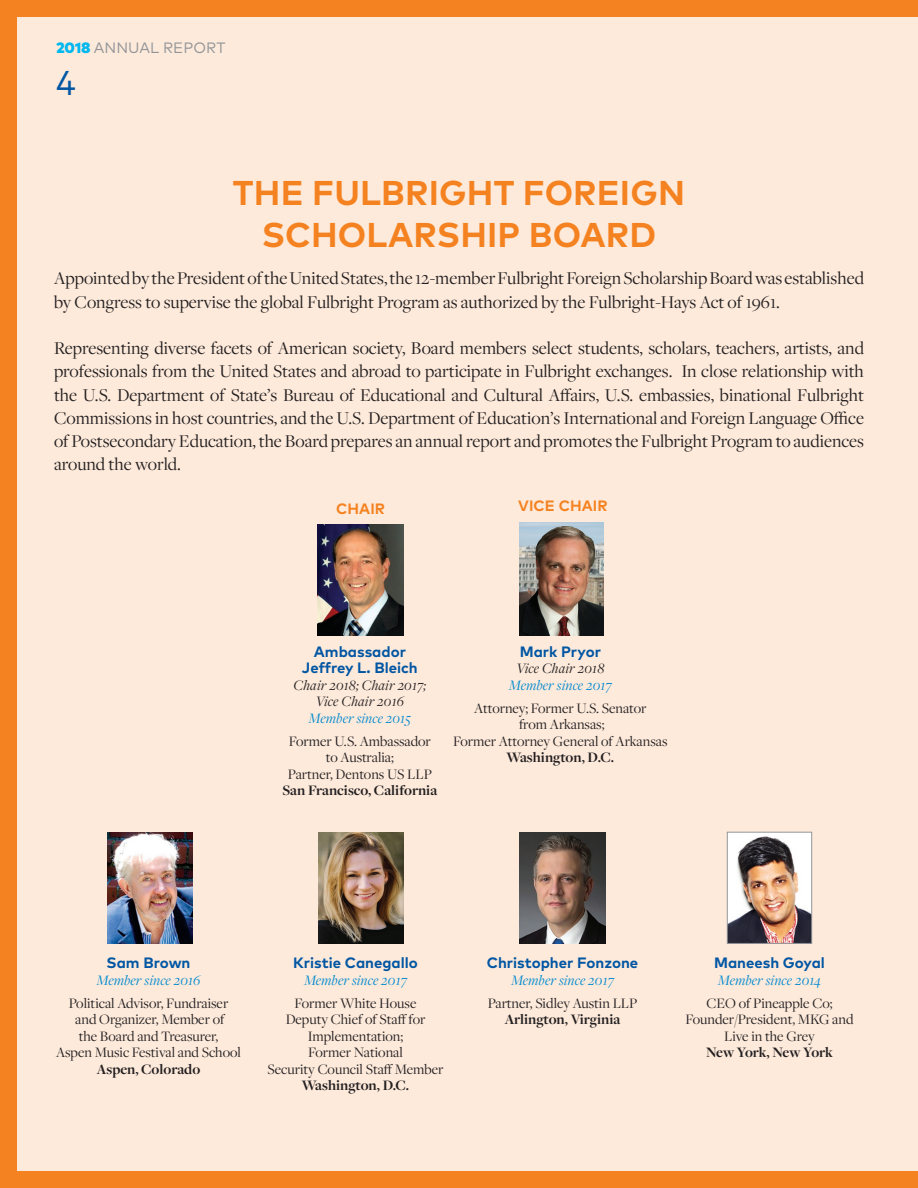
<style>
.page{position:relative;width:918px;height:1188px;background:#f58220}
.page>*{position:absolute;margin:0;border:0;box-sizing:border-box;transform-origin:0 0}
.t1{font:700 34.35px/41.2px "Mark Pro";letter-spacing:.005em;color:#f58220;text-align:center}
.t2{font:34.35px "Mark Pro";color:#0156a3}
.t3{font:18.75px/23.2px "Freight Disp Pro";color:#231f20}
.t4{font:15px/16.5px "Freight Disp Pro";color:#231f20;text-align:center}
.t5{font:700 15px "Freight Disp Pro";color:#231f20}
.t6{font:italic 15px "Freight Disp Pro";letter-spacing:.01em;color:#0089cf}
.t7{font:700 15px/16.5px "Mark Pro";color:#0156a3;text-align:center}
.t8{font:italic 15px/16.5px "Freight Disp Pro";letter-spacing:.01em;color:#231f20;text-align:center}
.t9{font:15px "Mark Pro";letter-spacing:.005em;color:#939598}
.t10{font:700 15px "Mark Pro";letter-spacing:.005em;color:#f58220}
.s1{font-weight:900;color:#00b8f0}
</style>
<div class="page">
<div style="left:17px;top:17px;width:901px;height:1154px;background:#fdeadb"></div>
<img style="left:520px;top:832px;width:85px;height:111px">
<img style="left:107px;top:832px;width:85px;height:111px">
<img style="left:318px;top:524px;width:85px;height:112px">
<img style="left:318px;top:832px;width:85px;height:111px">
<img style="left:729px;top:834px;width:81px;height:108px">
<div style="left:727px;top:832px;width:85px;height:112px;border:1px solid #939598"></div>
<img style="left:520px;top:523px;width:84px;height:113px">
<p class="t9" style="left:56px;top:37px;width:171px"><span class="s1">2018</span> ANNUAL REPORT</p>
<h1 class="t2" style="left:56px;top:57px;width:21px">4</h1>
<h1 class="t1" style="left:233px;top:170px;width:454px">THE FULBRIGHT FOREIGN<br>SCHOLARSHIP BOARD</h1>
<p class="t3" style="left:54px;top:266px;width:811px">Appointed by the President of the United States, the 12-member Fulbright Foreign Scholarship Board was established by Congress to supervise the global Fulbright Program as authorized by the Fulbright-Hays Act of 1961.</p>
<p class="t3" style="left:54px;top:336px;width:812px;text-align:justify">Representing diverse facets of American society, Board members select students, scholars, teachers, artists, and professionals from the United States and abroad to participate in Fulbright exchanges. In close relationship with the U.S. Department of State’s Bureau of Educational and Cultural Affairs, U.S. embassies, binational Fulbright Commissions in host countries, and the U.S. Department of Education’s International and Foreign Language Office of Postsecondary Education, the Board prepares an annual report and promotes the Fulbright Program to audiences around the world.</p>
<p class="t10" style="left:336px;top:497px;width:50px">CHAIR</p>
<p class="t10" style="left:518px;top:494px;width:91px">VICE CHAIR</p>
<p class="t7" style="left:302px;top:642px;width:117px">Ambassador<br>Jeffrey L. Bleich</p>
<p class="t8" style="left:294px;top:676px;width:134px">Chair 2018; Chair 2017;<br>Vice Chair 2016</p>
<p class="t6" style="left:309px;top:708px;width:104px">Member since 2015</p>
<p class="t4" style="left:288px;top:732px;width:145px">Former U.S. Ambassador to Australia;<br>Partner, Dentons US LLP</p>
<p class="t5" style="left:282px;top:781px;width:156px">San Francisco, California</p>
<p class="t7" style="left:520px;top:642px;width:83px">Mark Pryor</p>
<p class="t8" style="left:516px;top:660px;width:89px">Vice Chair 2018</p>
<p class="t6" style="left:509px;top:675px;width:105px">Member since 2017</p>
<p class="t4" style="left:453px;top:699px;width:216px">Attorney; Former U.S. Senator<br>from Arkansas;<br>Former Attorney General of Arkansas</p>
<p class="t5" style="left:507px;top:748px;width:109px">Washington, D.C.</p>
<p class="t7" style="left:106px;top:953px;width:86px">Sam Brown</p>
<p class="t6" style="left:97px;top:970px;width:105px">Member since 2016</p>
<p class="t4" style="left:56px;top:994px;width:186px">Political Advisor, Fundraiser<br>and Organizer, Member of<br>the Board and Treasurer,<br>Aspen Music Festival and School</p>
<p class="t5" style="left:97px;top:1059px;width:105px">Aspen, Colorado</p>
<p class="t7" style="left:293px;top:953px;width:126px">Kristie Canegallo</p>
<p class="t6" style="left:304px;top:970px;width:105px">Member since 2017</p>
<p class="t4" style="left:268px;top:994px;width:177px">Former White House<br>Deputy Chief of Staff for<br>Implementation;<br>Former National<br>Security Council Staff Member</p>
<p class="t5" style="left:302px;top:1076px;width:109px">Washington, D.C.</p>
<p class="t7" style="left:487px;top:953px;width:153px">Christopher Fonzone</p>
<p class="t6" style="left:511px;top:970px;width:105px">Member since 2017</p>
<p class="t4" style="left:488px;top:994px;width:151px">Partner, Sidley Austin LLP</p>
<p class="t5" style="left:505px;top:1010px;width:117px">Arlington, Virginia</p>
<p class="t7" style="left:714px;top:953px;width:112px">Maneesh Goyal</p>
<p class="t6" style="left:718px;top:970px;width:105px">Member since 2014</p>
<p class="t4" style="left:686px;top:994px;width:169px">CEO of Pineapple Co;<br>Founder/President, MKG and<br>Live in the Grey</p>
<p class="t5" style="left:706px;top:1043px;width:128px">New York, New York</p>
</div>
